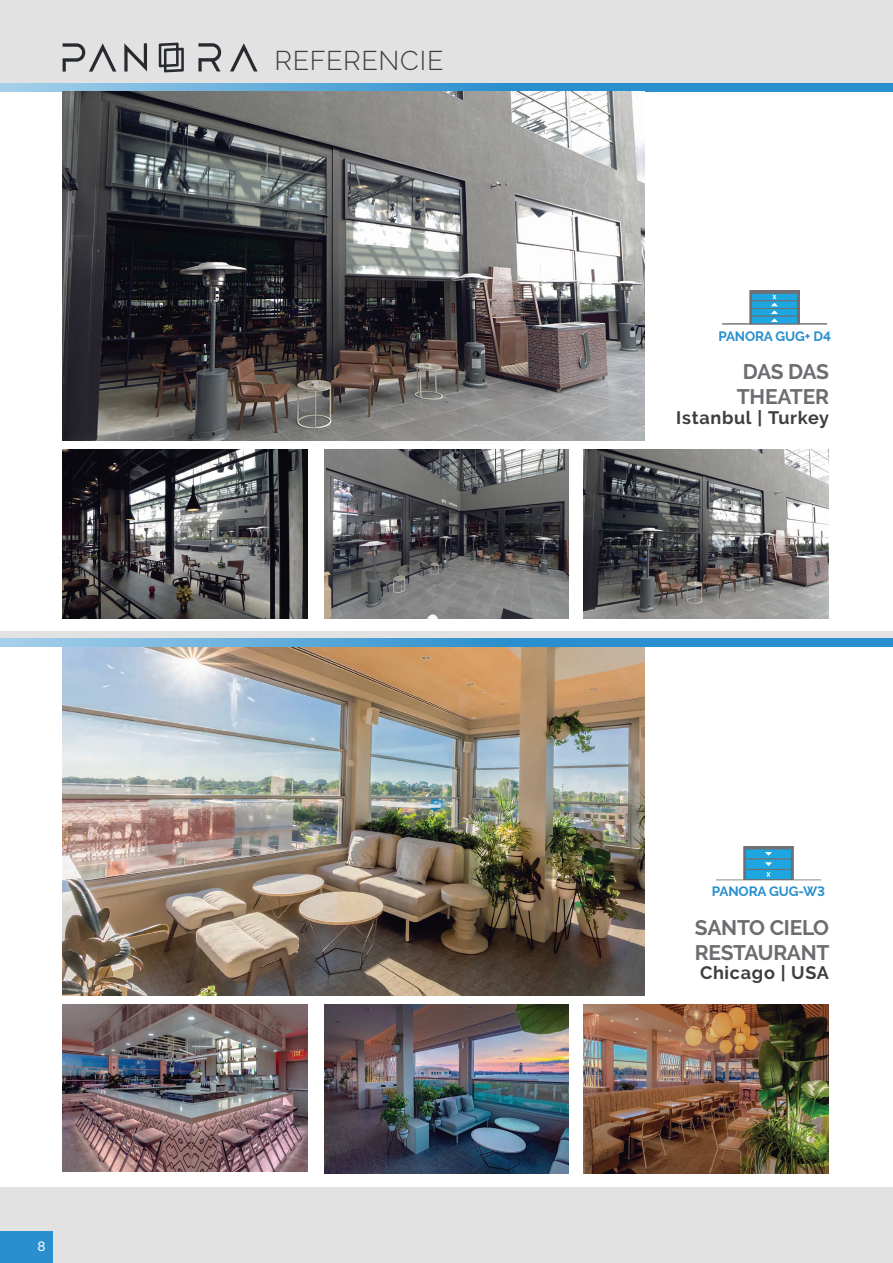
<style>
.page{position:relative;width:893px;height:1263px;background:#e3e2e3}
.page>*{position:absolute;margin:0;border:0;box-sizing:border-box;transform-origin:0 0}
.t1{font:300 27px "Raleway";letter-spacing:.03em;color:#3e3e3f}
.t2{font:700 21px/25.2px "Raleway";letter-spacing:-.01em;color:#6c6d70}
.t3{font:700 18px "Raleway";letter-spacing:.035em;color:#3e3e3f}
.t4{font:700 13.5px "Raleway";letter-spacing:-.01em;color:#298fce}
.t5{font:500 13.5px "Raleway";color:#fff}
</style>
<div class="page">
<div style="left:0;top:83px;width:893px;height:548px;background:#fff"></div>
<div style="left:0;top:638px;width:893px;height:548px;background:#fff"></div>
<svg style="left:0;top:638px;width:893px;height:9px;background:#4ca1d5"></svg>
<img style="left:63px;top:647px;width:581px;height:349px">
<img style="left:63px;top:1005px;width:244px;height:167px">
<img style="left:324px;top:1005px;width:245px;height:168px">
<img style="left:583px;top:1005px;width:245px;height:168px">
<svg style="left:0;top:83px;width:893px;height:9px;background:#51a0d0"></svg>
<img style="left:63px;top:92px;width:581px;height:348px">
<img style="left:583px;top:450px;width:245px;height:168px">
<img style="left:324px;top:450px;width:245px;height:168px">
<img style="left:63px;top:450px;width:244px;height:168px">
<svg style="left:63px;top:43px;width:53px;height:29px"></svg>
<svg style="left:198px;top:43px;width:23px;height:28px"></svg>
<svg style="left:124px;top:43px;width:23px;height:29px"></svg>
<svg style="left:230px;top:43px;width:28px;height:28px"></svg>
<svg style="left:159px;top:43px;width:25px;height:29px"></svg>
<div style="left:0;top:1231px;width:52px;height:32px;background:#298fce"></div>
<hr style="left:722px;top:324px;width:105px;height:1px;background:#8c8b8e">
<div style="left:751px;top:293px;width:47px;height:8px;background:#1da6df"></div>
<div style="left:751px;top:293px;width:47px;height:8px;border:1px solid #6f6f75"></div>
<div style="left:751px;top:301px;width:47px;height:7px;background:#1da6df"></div>
<div style="left:751px;top:308px;width:47px;height:8px;background:#1da6df"></div>
<div style="left:751px;top:308px;width:47px;height:8px;border:1px solid #6f6f75"></div>
<div style="left:751px;top:316px;width:47px;height:8px;background:#1da6df"></div>
<div style="left:751px;top:316px;width:47px;height:8px;border:1px solid #6f6f75"></div>
<div style="left:751px;top:291px;width:47px;height:2px;border:1px solid #6f6f75"></div>
<div style="left:750px;top:291px;width:2px;height:33px;border:1px solid #6f6f75"></div>
<div style="left:797px;top:291px;width:3px;height:33px;border:1px solid #6f6f75"></div>
<svg style="left:771px;top:295px;width:7px;height:27px"></svg>
<hr style="left:716px;top:880px;width:105px;height:1px;background:#8c8b8e">
<div style="left:745px;top:849px;width:47px;height:10px;background:#1da6df;border:1px solid #6f6f75"></div>
<div style="left:745px;top:859px;width:47px;height:10px;background:#1da6df;border:1px solid #6f6f75"></div>
<div style="left:745px;top:869px;width:47px;height:11px;background:#1da6df;border:1px solid #6f6f75"></div>
<hr style="left:745px;top:846px;width:47px;height:3px;background:#6f6f75">
<hr style="left:744px;top:846px;width:2px;height:34px;background:#6f6f75">
<hr style="left:791px;top:846px;width:2px;height:34px;background:#6f6f75">
<svg style="left:765px;top:852px;width:7px;height:4px"></svg>
<svg style="left:765px;top:862px;width:7px;height:4px"></svg>
<svg style="left:766px;top:872px;width:4px;height:5px"></svg>
<p class="t1" style="left:274px;top:45px;width:171px">REFERENCIE</p>
<p class="t5" style="left:38px;top:1238px;width:10px">8</p>
<p class="t4" style="left:718px;top:328px;width:114px">PANORA GUG+ D4</p>
<p class="t2" style="left:737px;top:359px;width:94px">DAS DAS<br>THEATER</p>
<p class="t3" style="left:676px;top:407px;width:154px">Istanbul | Turkey</p>
<p class="t4" style="left:712px;top:884px;width:115px">PANORA GUG-W3</p>
<p class="t2" style="left:695px;top:915px;width:136px">SANTO CIELO<br>RESTAURANT</p>
<p class="t3" style="left:700px;top:963px;width:130px">Chicago | USA</p>
</div>
